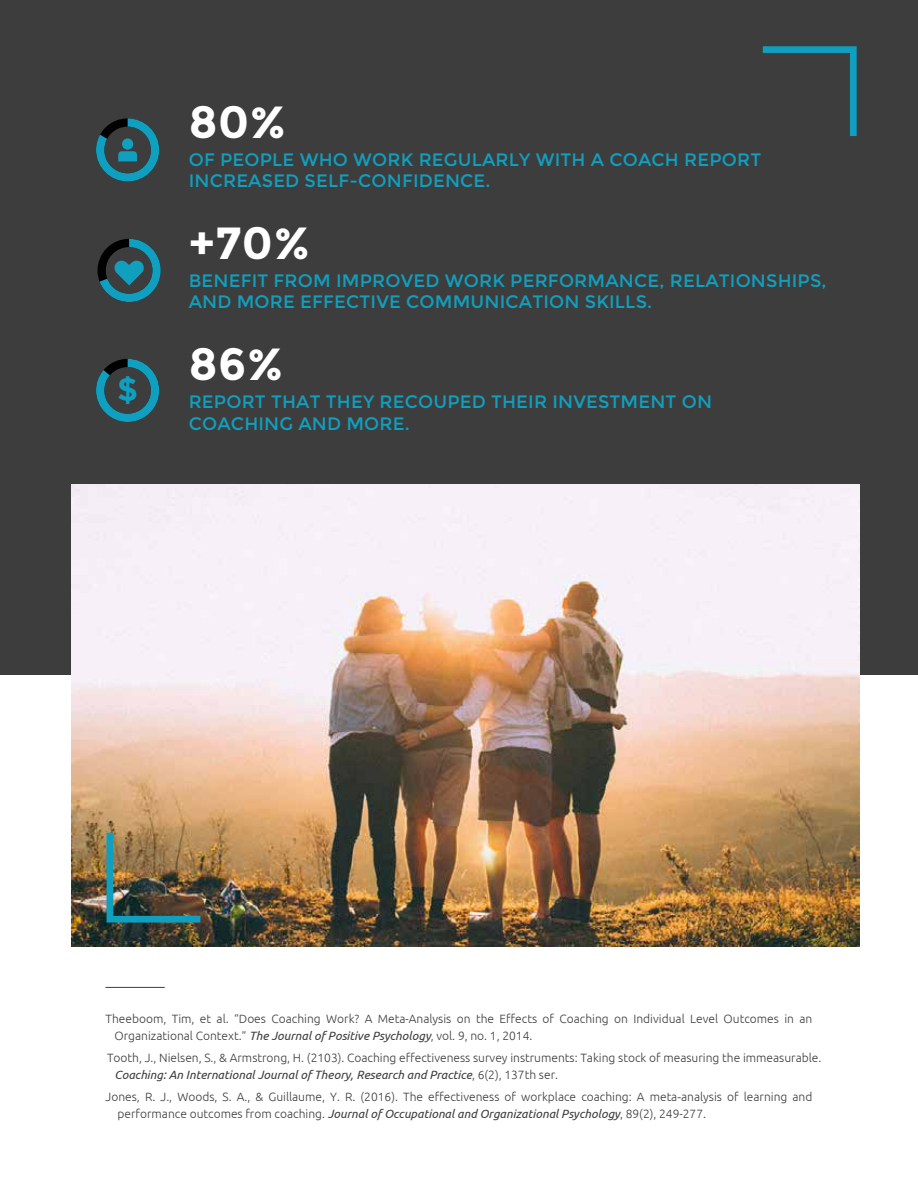
<style>
.page{position:relative;width:918px;height:1188px;background:#fff}
.page>*{position:absolute;margin:0;border:0;box-sizing:border-box;transform-origin:0 0}
.t1{font:700 45px "Montserrat";color:#fff}
.t2{font:700 32.4px "Gotham";color:#109fbe}
.t3{font:18px/21.6px "Montserrat";letter-spacing:.01em;color:#109fbe}
.t4{font:300 12px/16.5px "Ubuntu";color:#3d3d3d}
.s1{font-weight:400;font-style:italic}
.s2{font-family:"Myriad Pro";font-weight:400}
</style>
<div class="page">
<div style="left:0;top:0;width:918px;height:675px;background:#3d3d3d"></div>
<svg style="left:763px;top:46px;width:94px;height:90px"></svg>
<hr style="left:106px;top:987px;width:59px;height:1px;background:#3d3d3d">
<img style="left:72px;top:485px;width:787px;height:461px">
<img style="left:107px;top:833px;width:93px;height:90px">
<svg style="left:98px;top:239px;width:63px;height:63px"></svg>
<svg style="left:96px;top:118px;width:63px;height:64px"></svg>
<svg style="left:96px;top:359px;width:63px;height:63px"></svg>
<h2 class="t2" style="left:117px;top:371px;width:22px">$</h2>
<h1 class="t1" style="left:189px;top:95px;width:99px">80%</h1>
<h3 class="t3" style="left:189px;top:149px;width:574px">OF PEOPLE WHO WORK REGULARLY WITH A COACH REPORT<br>INCREASED SELF-CONFIDENCE.</h3>
<h1 class="t1" style="left:189px;top:217px;width:123px">+70%</h1>
<h3 class="t3" style="left:189px;top:270px;width:639px">BENEFIT FROM IMPROVED WORK PERFORMANCE, RELATIONSHIPS,<br>AND MORE EFFECTIVE COMMUNICATION SKILLS.</h3>
<h1 class="t1" style="left:189px;top:338px;width:96px">86%</h1>
<h3 class="t3" style="left:189px;top:391px;width:525px">REPORT THAT THEY RECOUPED THEIR INVESTMENT ON<br>COACHING AND MORE.</h3>
<p class="t4" style="left:115px;top:1010px;width:699px;text-indent:-9px">Theeboom, Tim, et al. “Does Coaching Work? A Meta-Analysis on the Effects of Coaching on Individual Level Outcomes in an<br>Organizational Context.” <span class="s1">The Journal of Positive Psychology</span>, vol. 9, no. 1, 2014.</p>
<p class="t4" style="left:115px;top:1049px;width:708px;text-indent:-8px">Tooth, J., Nielsen, S., &amp; Armstrong, H. (2103). Coaching effectiveness survey instruments: Taking stock of measuring the immeasurable.<br><span class="s1">Coaching: An International Journal of Theory, Research and Practice</span>, 6(2), 137th ser.</p>
<p class="t4" style="left:118px;top:1088px;width:696px;text-indent:-12px">Jones, R. J., Woods, S. A., &amp; Guillaume, Y. R. (2016). The effectiveness of workplace coaching: A meta<span class="s2">‐</span>analysis of learning and performance outcomes from coaching. <span class="s1">Journal of Occupational and Organizational Psychology</span>, 89(2), 249-277.</p>
</div>
